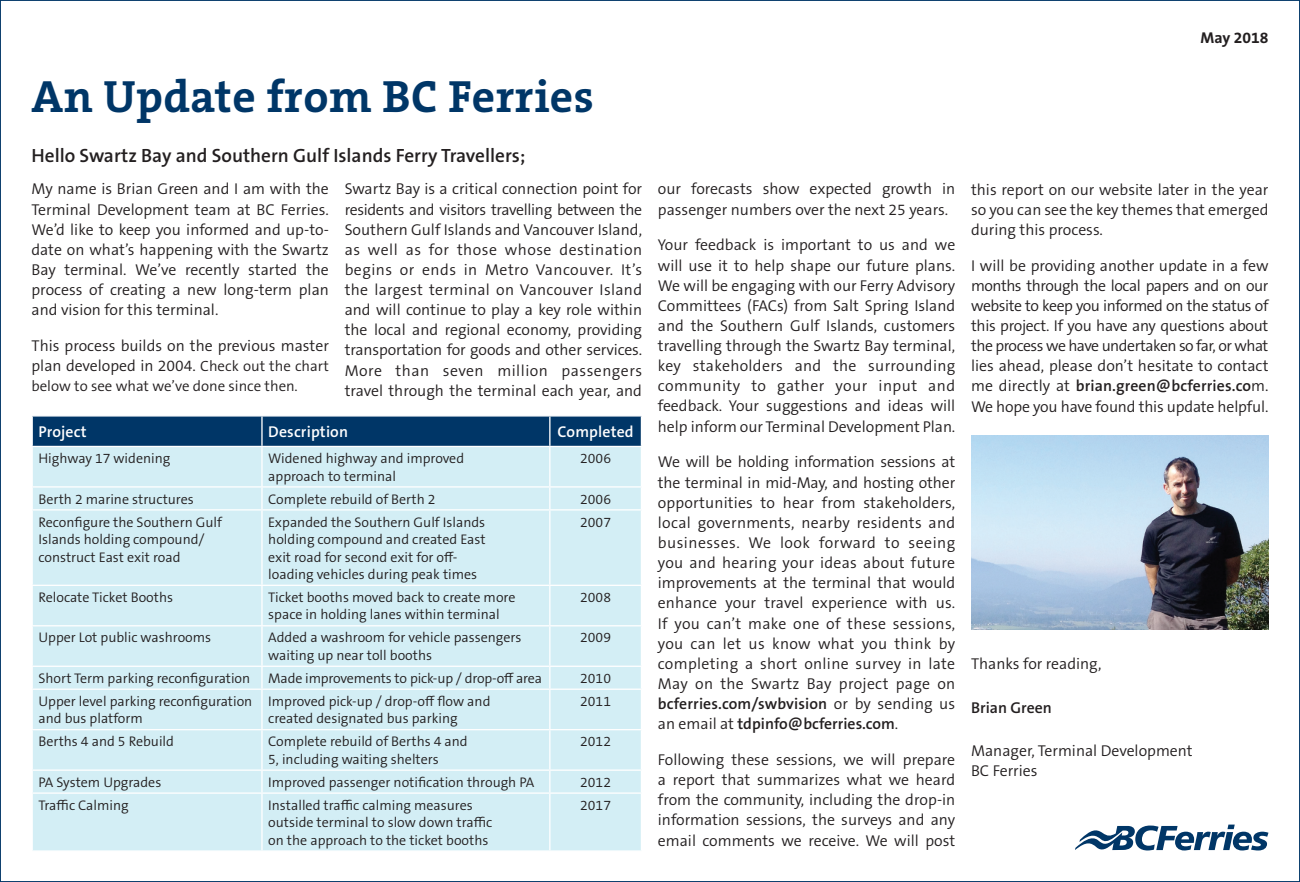
<style>
.page{position:relative;width:1300px;height:882px;background:#fff}
.page>*{position:absolute;margin:0;border:0;box-sizing:border-box;transform-origin:0 0}
.t1{font:700 45.5px "The Serif B W7";letter-spacing:.01em;color:#003667}
.t2{font:600 19.25px "The Sans B W6";color:#231f20}
.body{font:300 15.75px/20.1px "The Sans B W4";color:#231f20;text-align:justify}
.body-2{font:600 15.75px "The Sans B W6";letter-spacing:.01em;color:#fff}
.body-3{font:600 15.75px "The Sans B W6";color:#231f20}
.body-4{font:700 15.75px "The Sans B W7";color:#231f20}
.body-5{font:300 14.88px "The Sans B W4";color:#231f20}
.body-6{font:300 14px/17.5px "The Sans B W4";color:#231f20}
.s1{font-size:14.88px}
.s2{font-family:"The Sans B W6";font-weight:600}
</style>
<div class="page">
<svg style="left:1075px;top:825px;width:193px;height:25px"></svg>
<div style="left:33px;top:447px;width:607px;height:403px;background:#d3eef5"></div>
<div style="left:32px;top:416px;width:609px;height:30px;background:#003667"></div>
<hr style="left:640px;top:417px;width:2px;height:29px;background:#fff">
<hr style="left:261px;top:447px;width:1px;height:39px;background:#fff">
<hr style="left:549px;top:447px;width:1px;height:39px;background:#fff">
<hr style="left:32px;top:486px;width:230px;height:2px;background:#fff">
<hr style="left:262px;top:486px;width:288px;height:2px;background:#fff">
<svg style="left:261px;top:488px;width:1px;height:21px"></svg>
<hr style="left:550px;top:486px;width:92px;height:2px;background:#fff">
<svg style="left:549px;top:488px;width:1px;height:21px"></svg>
<hr style="left:32px;top:509px;width:230px;height:2px;background:#fff">
<hr style="left:262px;top:509px;width:288px;height:2px;background:#fff">
<hr style="left:261px;top:511px;width:1px;height:74px;background:#fff">
<hr style="left:550px;top:509px;width:92px;height:2px;background:#fff">
<hr style="left:549px;top:511px;width:1px;height:74px;background:#fff">
<hr style="left:32px;top:585px;width:230px;height:1px;background:#fff">
<hr style="left:262px;top:585px;width:288px;height:1px;background:#fff">
<hr style="left:261px;top:586px;width:1px;height:39px;background:#fff">
<hr style="left:550px;top:585px;width:92px;height:1px;background:#fff">
<hr style="left:549px;top:586px;width:1px;height:39px;background:#fff">
<hr style="left:32px;top:625px;width:230px;height:1px;background:#fff">
<hr style="left:262px;top:625px;width:288px;height:1px;background:#fff">
<hr style="left:261px;top:626px;width:1px;height:40px;background:#fff">
<hr style="left:550px;top:625px;width:92px;height:1px;background:#fff">
<hr style="left:549px;top:626px;width:1px;height:40px;background:#fff">
<hr style="left:32px;top:666px;width:230px;height:1px;background:#fff">
<hr style="left:262px;top:666px;width:288px;height:1px;background:#fff">
<svg style="left:261px;top:667px;width:1px;height:22px"></svg>
<hr style="left:550px;top:666px;width:92px;height:1px;background:#fff">
<svg style="left:549px;top:667px;width:1px;height:22px"></svg>
<hr style="left:32px;top:689px;width:230px;height:1px;background:#fff">
<hr style="left:262px;top:689px;width:288px;height:1px;background:#fff">
<hr style="left:261px;top:690px;width:1px;height:39px;background:#fff">
<hr style="left:550px;top:689px;width:92px;height:1px;background:#fff">
<hr style="left:549px;top:690px;width:1px;height:39px;background:#fff">
<hr style="left:32px;top:729px;width:230px;height:1px;background:#fff">
<hr style="left:262px;top:729px;width:288px;height:1px;background:#fff">
<hr style="left:261px;top:730px;width:1px;height:39px;background:#fff">
<hr style="left:550px;top:729px;width:92px;height:1px;background:#fff">
<hr style="left:549px;top:730px;width:1px;height:39px;background:#fff">
<hr style="left:32px;top:769px;width:230px;height:2px;background:#fff">
<hr style="left:262px;top:769px;width:288px;height:2px;background:#fff">
<svg style="left:261px;top:771px;width:1px;height:21px"></svg>
<hr style="left:550px;top:769px;width:92px;height:2px;background:#fff">
<svg style="left:549px;top:771px;width:1px;height:21px"></svg>
<hr style="left:32px;top:792px;width:230px;height:2px;background:#fff">
<hr style="left:262px;top:792px;width:288px;height:2px;background:#fff">
<hr style="left:261px;top:794px;width:1px;height:56px;background:#fff">
<hr style="left:550px;top:792px;width:92px;height:2px;background:#fff">
<hr style="left:549px;top:794px;width:1px;height:56px;background:#fff">
<img style="left:971px;top:436px;width:297px;height:194px">
<p class="t1" style="left:31px;top:66px;width:564px">An Update from BC Ferries</p>
<p class="t2" style="left:31px;top:143px;width:495px">Hello Swartz Bay and Southern Gulf Islands Ferry Travellers;</p>
<p class="body" style="left:345px;top:179px;width:299px">Swartz Bay is a critical connection point for residents and visitors travelling between the Southern Gulf Islands and Vancouver Island, as well as for those whose destination begins or ends in Metro Vancouver. It’s the largest terminal on Vancouver Island and will continue to play a key role within the local and regional economy, providing transportation for goods and other services.<br>More than seven million passengers travel through the terminal each year, and</p>
<p class="body" style="left:658px;top:179px;width:299px">our forecasts show expected growth in passenger numbers over the next 25 years.</p>
<p class="body" style="left:32px;top:179px;width:299px">My name is Brian Green and I am with the Terminal Development team at BC Ferries.<br>We’d like to keep you informed and up-to&shy;date on what’s happening with the Swartz Bay terminal. We’ve recently started the process of creating a new long-term plan and vision for this terminal.</p>
<p class="body" style="left:32px;top:336px;width:299px">This process builds on the previous master plan developed in 2004. <span class="s1">Check out the chart</span></p>
<p class="body-5" style="left:31px;top:377px;width:268px">below to see what we’ve done since then.</p>
<p class="body" style="left:658px;top:235px;width:299px">Your feedback is important to us and we will use it to help shape our future plans.<br>We will be engaging with our Ferry Advisory Committees (FACs) from Salt Spring Island and the Southern Gulf Islands, customers travelling through the Swartz Bay terminal, key stakeholders and the surrounding community to gather your input and feedback. Your suggestions and ideas will help inform our Terminal Development Plan.</p>
<p class="body" style="left:658px;top:452px;width:299px">We will be holding information sessions at the terminal in mid-May, and hosting other opportunities to hear from stakeholders, local governments, nearby residents and businesses. We look forward to seeing you and hearing your ideas about future improvements at the terminal that would enhance your travel experience with us.<br>If you can’t make one of these sessions, you can let us know what you think by completing a short online survey in late May on the Swartz Bay project page on <span class="s2">bcferries.com/swbvision</span> or by sending us an email at <span class="s2">tdpinfo@bcferries.com</span>.</p>
<p class="body" style="left:658px;top:750px;width:299px">Following these sessions, we will prepare a report that summarizes what we heard from the community, including the drop-in information sessions, the surveys and any email comments we receive. We will post</p>
<p class="body-2" style="left:38px;top:422px;width:50px">Project</p>
<p class="body-2" style="left:268px;top:422px;width:81px">Description</p>
<p class="body-2" style="left:557px;top:422px;width:78px">Completed</p>
<p class="body-6" style="left:38px;top:450px;width:133px">Highway 17 widening</p>
<p class="body-6" style="left:268px;top:450px;width:197px">Widened highway and improved approach to terminal</p>
<p class="body-6" style="left:580px;top:450px;width:32px">2006</p>
<p class="body-6" style="left:38px;top:490px;width:157px">Berth 2 marine structures</p>
<p class="body-6" style="left:268px;top:490px;width:169px">Complete rebuild of Berth 2</p>
<p class="body-6" style="left:580px;top:490px;width:32px">2006</p>
<p class="body-6" style="left:38px;top:513px;width:185px">Reconfigure the Southern Gulf<br>Islands holding compound/ construct East exit road</p>
<p class="body-6" style="left:268px;top:513px;width:219px">Expanded the Southern Gulf Islands holding compound and created East exit road for second exit for off&shy;loading vehicles during peak times</p>
<p class="body-6" style="left:580px;top:513px;width:32px">2007</p>
<p class="body-6" style="left:38px;top:589px;width:136px">Relocate Ticket Booths</p>
<p class="body-6" style="left:268px;top:589px;width:249px">Ticket booths moved back to create more space in holding lanes within terminal</p>
<p class="body-6" style="left:580px;top:589px;width:32px">2008</p>
<p class="body-6" style="left:38px;top:629px;width:174px">Upper Lot public washrooms</p>
<p class="body-6" style="left:268px;top:629px;width:255px">Added a washroom for vehicle passengers waiting up near toll booths</p>
<p class="body-6" style="left:580px;top:629px;width:32px">2009</p>
<p class="body-6" style="left:38px;top:670px;width:213px">Short Term parking reconfiguration</p>
<p class="body-6" style="left:268px;top:670px;width:275px">Made improvements to pick-up / drop-off area</p>
<p class="body-6" style="left:580px;top:670px;width:32px">2010</p>
<p class="body-6" style="left:38px;top:692px;width:215px">Upper level parking reconfiguration and bus platform</p>
<p class="body-6" style="left:268px;top:692px;width:224px">Improved pick-up / drop-off flow and created designated bus parking</p>
<p class="body-6" style="left:580px;top:692px;width:32px">2011</p>
<p class="body-6" style="left:38px;top:733px;width:137px">Berths 4 and 5 Rebuild</p>
<p class="body-6" style="left:268px;top:733px;width:201px">Complete rebuild of Berths 4 and<br>5, including waiting shelters</p>
<p class="body-6" style="left:580px;top:733px;width:32px">2012</p>
<p class="body-6" style="left:38px;top:773px;width:124px">PA System Upgrades</p>
<p class="body-6" style="left:268px;top:773px;width:267px">Improved passenger notification through PA</p>
<p class="body-6" style="left:580px;top:773px;width:32px">2012</p>
<p class="body-6" style="left:38px;top:796px;width:92px">Traffic Calming</p>
<p class="body-6" style="left:268px;top:796px;width:225px">Installed traffic calming measures outside terminal to slow down traffic on the approach to the ticket booths</p>
<p class="body-6" style="left:580px;top:796px;width:32px">2017</p>
<p class="body-4" style="left:1200px;top:28px;width:69px">May 2018</p>
<p class="body" style="left:971px;top:179px;width:299px">this report on our website later in the year so you can see the key themes that emerged during this process.</p>
<p class="body" style="left:971px;top:255px;width:299px">I will be providing another update in a few months through the local papers and on our website to keep you informed on the status of this project. If you have any questions about the process we have undertaken so far, or what lies ahead, please don’t hesitate to contact me directly at <span class="s2">brian.green@bcferries.co</span>m.<br>We hope you have found this update helpful.</p>
<p class="body" style="left:971px;top:654px;width:132px">Thanks for reading,</p>
<p class="body-3" style="left:971px;top:697px;width:82px">Brian Green</p>
<p class="body" style="left:971px;top:741px;width:223px">Manager, Terminal Development<br>BC Ferries</p>
</div>
